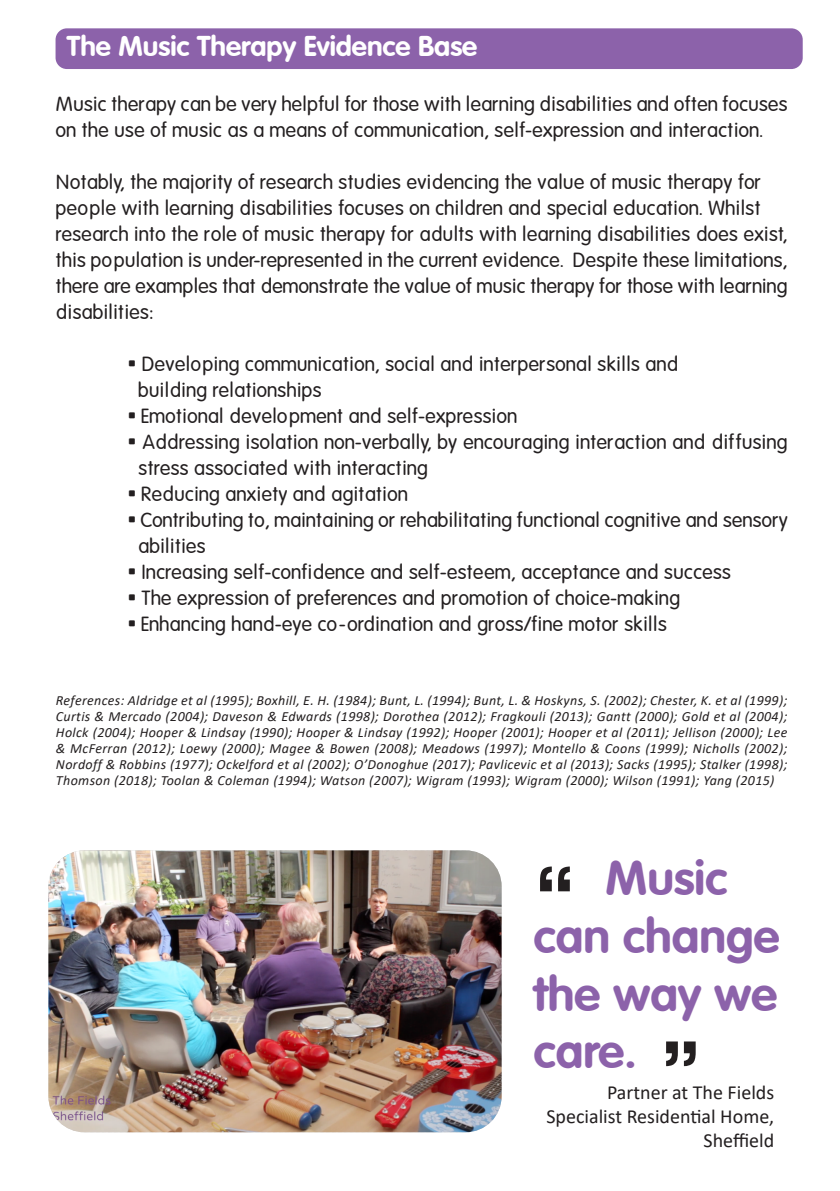
<style>
.page{position:relative;width:840px;height:1191px;background:#fff}
.page>*{position:absolute;margin:0;border:0;box-sizing:border-box;transform-origin:0 0}
.t1{font:700 72px "Rockwell";color:#231f20}
.t2{font:700 48px/57.6px "VAG Rounded";color:#8c62aa}
.t3{font:700 28px "VAG Rounded";color:#fff}
.t4{font:700 20px/26px "VAG Rounded Light S Si";letter-spacing:.025em;color:#231f20}
.t5{font:20px/24px "Calibri";color:#231f20;text-align:right}
.t6{font:italic 14px/16px "Calibri";letter-spacing:.025em;color:#231f20;text-align:justify}
.s1{font-family:"Agency FB";font-weight:400}
</style>
<div class="page">
<div style="left:55px;top:28px;width:747px;height:41px;background:#8c62aa;border-radius:11px"></div>
<img style="left:48px;top:850px;width:453px;height:282px;border-radius:36px">
<h3 class="t3" style="left:67px;top:33px;width:411px">The Music Therapy Evidence Base</h3>
<p class="t4" style="left:56px;top:91px;width:732px">Music therapy can be very helpful for those with learning disabilities and often focuses on the use of music as a means of communication, self-expression and interaction.</p>
<p class="t4" style="left:56px;top:169px;width:732px">Notably, the majority of research studies evidencing the value of music therapy for people with learning disabilities focuses on children and special education. Whilst research into the role of music therapy for adults with learning disabilities does exist, this population is under-represented in the current evidence. Despite these limitations, there are examples that demonstrate the value of music therapy for those with learning disabilities:</p>
<p class="t4" style="left:138px;top:351px;width:541px;text-indent:-11px"><span class="s1">•</span> Developing communication, social and interpersonal skills and building relationships</p>
<p class="t4" style="left:128px;top:403px;width:390px"><span class="s1">•</span> Emotional development and self-expression</p>
<p class="t4" style="left:138px;top:429px;width:650px;text-indent:-11px"><span class="s1">•</span> Addressing isolation non-verbally, by encouraging interaction and diffusing stress associated with interacting</p>
<p class="t4" style="left:128px;top:481px;width:281px"><span class="s1">•</span> Reducing anxiety and agitation</p>
<p class="t4" style="left:138px;top:507px;width:650px;text-indent:-11px"><span class="s1">•</span> Contributing to, maintaining or rehabilitating functional cognitive and sensory abilities</p>
<p class="t4" style="left:128px;top:559px;width:604px"><span class="s1">•</span> Increasing self-confidence and self-esteem, acceptance and success</p>
<p class="t4" style="left:128px;top:585px;width:553px"><span class="s1">•</span> The expression of preferences and promotion of choice-making</p>
<p class="t4" style="left:128px;top:611px;width:540px"><span class="s1">•</span> Enhancing hand-eye co-ordination and gross/fine motor skills</p>
<p class="t6" style="left:56px;top:693px;width:732px">References: Aldridge et al (1995); Boxhill, E. H. (1984); Bunt, L. (1994); Bunt, L. &amp; Hoskyns, S. (2002); Chester, K. et al (1999); Curtis &amp; Mercado (2004); Daveson &amp; Edwards (1998); Dorothea (2012); Fragkouli (2013); Gantt (2000); Gold et al (2004); Holck (2004); Hooper &amp; Lindsay (1990); Hooper &amp; Lindsay (1992); Hooper (2001); Hooper et al (2011); Jellison (2000); Lee &amp; McFerran (2012); Loewy (2000); Magee &amp; Bowen (2008); Meadows (1997); Montello &amp; Coons (1999); Nicholls (2002); Nordoff &amp; Robbins (1977); Ockelford et al (2002); O’Donoghue (2017); Pavlicevic et al (2013); Sacks (1995); Stalker (1998); Thomson (2018); Toolan &amp; Coleman (1994); Watson (2007); Wigram (1993); Wigram (2000); Wilson (1991); Yang (2015)</p>
<h2 class="t2" style="left:533px;top:851px;width:247px;text-indent:72px">Music can change the way we care.</h2>
<h1 class="t1" style="left:533px;top:847px;width:44px">“</h1>
<h1 class="t1" style="left:659px;top:1022px;width:44px">”</h1>
<p class="t5" style="left:606px;top:1081px;width:169px">Partner at The Fields</p>
<p class="t5" style="left:546px;top:1105px;width:229px">Specialist Residential Home,<br>Sheffield</p>
</div>
